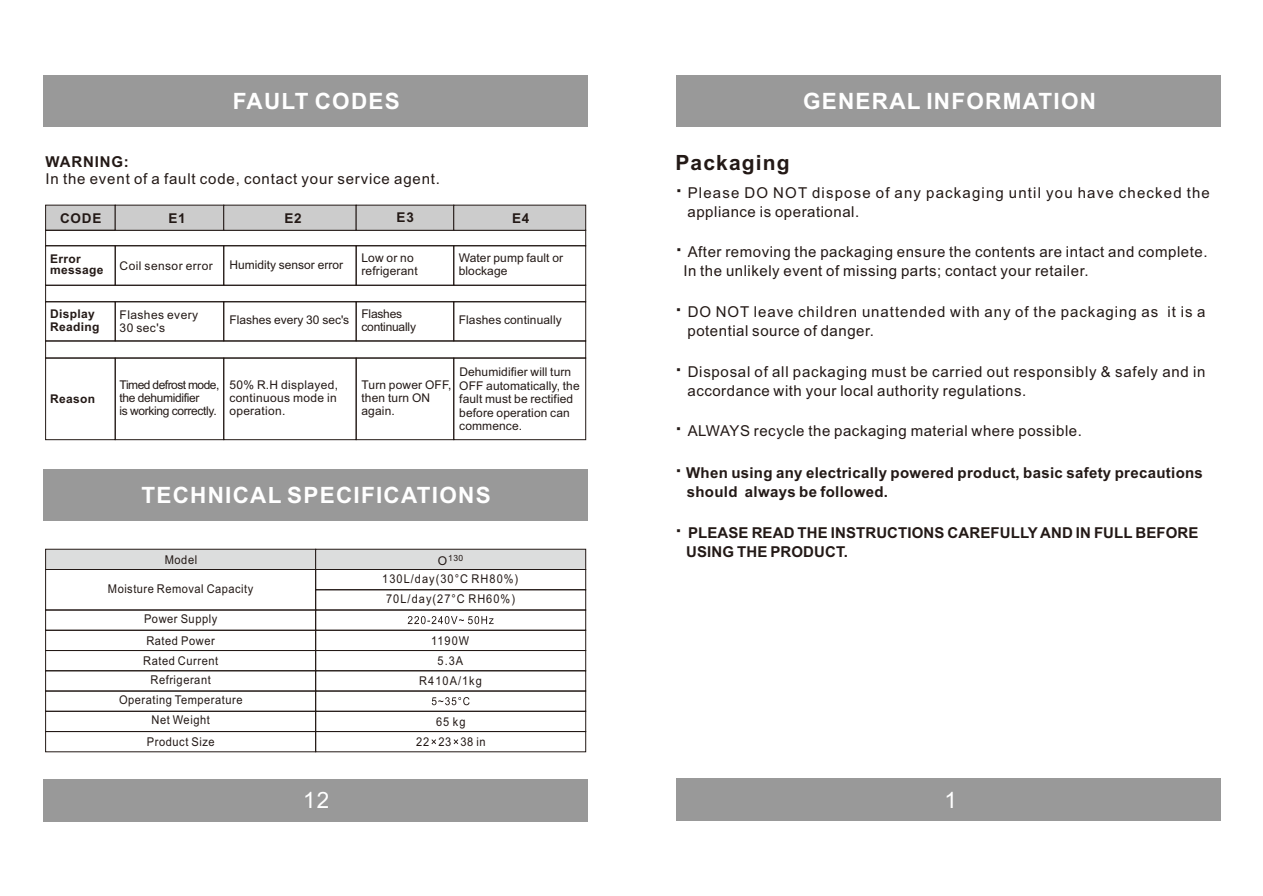
<style>
.page{position:relative;width:1263px;height:896px;background:#fff}
.page>*{position:absolute;margin:0;border:0;box-sizing:border-box;transform-origin:0 0}
.t1{font:700 22.5px "Arial";letter-spacing:.055em;color:#fff}
.t2{font:22.5px "Arial";color:#fff}
.t3{font:700 21px "Arial";letter-spacing:.055em;color:#231916}
.t4{font:15px/18.9px "Arial";letter-spacing:.035em;color:#231916}
.t5{font:700 15px/18.9px "Arial";letter-spacing:.02em;color:#231916}
.t6{font:15px/18.9px "Arial";letter-spacing:.065em;color:#231916}
.t7{font:15px/18.9px "Arial";letter-spacing:.075em;color:#231916}
.t8{font:15px "Arial";letter-spacing:.055em;color:#231916}
.t9{font:700 15px "Arial";letter-spacing:.055em;color:#231916}
.t10{font:700 13.5px "Arial";letter-spacing:.055em;color:#231916}
.t11{font:12.15px/20.9px "Arial";letter-spacing:.05em;color:#231916;scale:.92 1}
.t12{font:12.15px/20.4px "Arial";letter-spacing:.095em;color:#231916;text-align:center;scale:.91 1}
.t13{font:12.15px "Arial";letter-spacing:.05em;color:#231916;scale:.91 1}
.t14{font:12px/13.4px "Arial";letter-spacing:.01em;color:#231916}
.t15{font:12px/13.4px "Arial";letter-spacing:-.03em;color:#231916}
.t16{font:12px/13.4px "Arial";letter-spacing:.035em;color:#231916}
.t17{font:700 12px/11.6px "Arial";letter-spacing:.03em;color:#231916}
.t18{font:12px/13.4px "Arial";letter-spacing:-.02em;color:#231916}
.t19{font:8.55px "Arial";color:#231916}
.s1{font-size:12.15px}
.s2{font-weight:700;font-size:21px}
.s3{font-size:21px}
</style>
<div class="page">
<div style="left:676px;top:75px;width:545px;height:51px;background:#999"></div>
<div style="left:676px;top:777px;width:545px;height:43px;background:#999"></div>
<div style="left:44px;top:778px;width:544px;height:43px;background:#999"></div>
<div style="left:44px;top:75px;width:544px;height:51px;background:#999"></div>
<div style="left:45px;top:245px;width:71px;height:40px;border:1px solid #231916"></div>
<div style="left:45px;top:285px;width:541px;height:17px;border:1px solid #231916"></div>
<div style="left:45px;top:301px;width:71px;height:40px;border:1px solid #231916"></div>
<div style="left:45px;top:357px;width:71px;height:83px;border:1px solid #231916"></div>
<div style="left:115px;top:245px;width:109px;height:40px;border:1px solid #231916"></div>
<div style="left:115px;top:301px;width:109px;height:40px;border:1px solid #231916"></div>
<div style="left:115px;top:357px;width:109px;height:83px;border:1px solid #231916"></div>
<div style="left:223px;top:245px;width:134px;height:40px;border:1px solid #231916"></div>
<div style="left:223px;top:301px;width:134px;height:40px;border:1px solid #231916"></div>
<div style="left:223px;top:357px;width:134px;height:83px;border:1px solid #231916"></div>
<div style="left:356px;top:245px;width:98px;height:40px;border:1px solid #231916"></div>
<div style="left:356px;top:301px;width:98px;height:40px;border:1px solid #231916"></div>
<div style="left:356px;top:357px;width:98px;height:83px;border:1px solid #231916"></div>
<svg style="left:45px;top:204px;width:541px;height:27px;background:#bdbdbc"></svg>
<div style="left:453px;top:245px;width:133px;height:40px;border:1px solid #231916"></div>
<div style="left:453px;top:301px;width:133px;height:40px;border:1px solid #231916"></div>
<div style="left:453px;top:357px;width:133px;height:83px;border:1px solid #231916"></div>
<svg style="left:45px;top:548px;width:541px;height:20px;background:#d3d3d3"></svg>
<div style="left:315px;top:568px;width:271px;height:22px;border:1px solid #231916"></div>
<div style="left:45px;top:568px;width:271px;height:42px;border:1px solid #231916"></div>
<div style="left:315px;top:589px;width:271px;height:21px;border:1px solid #231916"></div>
<div style="left:45px;top:609px;width:271px;height:21px;border:1px solid #231916"></div>
<div style="left:315px;top:609px;width:271px;height:21px;border:1px solid #231916"></div>
<div style="left:45px;top:629px;width:271px;height:21px;border:1px solid #231916"></div>
<div style="left:315px;top:629px;width:271px;height:21px;border:1px solid #231916"></div>
<div style="left:45px;top:649px;width:271px;height:21px;border:1px solid #231916"></div>
<div style="left:315px;top:649px;width:271px;height:21px;border:1px solid #231916"></div>
<div style="left:45px;top:670px;width:271px;height:21px;border:1px solid #231916"></div>
<div style="left:315px;top:670px;width:271px;height:21px;border:1px solid #231916"></div>
<div style="left:45px;top:690px;width:271px;height:21px;border:1px solid #231916"></div>
<div style="left:315px;top:690px;width:271px;height:21px;border:1px solid #231916"></div>
<div style="left:45px;top:710px;width:271px;height:21px;border:1px solid #231916"></div>
<div style="left:315px;top:710px;width:271px;height:21px;border:1px solid #231916"></div>
<div style="left:45px;top:730px;width:271px;height:21px;border:1px solid #231916"></div>
<div style="left:315px;top:730px;width:271px;height:21px;border:1px solid #231916"></div>
<div style="left:44px;top:469px;width:544px;height:51px;background:#999"></div>
<svg style="left:408px;top:616px;width:86px;height:8px"></svg>
<svg style="left:432px;top:697px;width:38px;height:8px"></svg>
<svg style="left:431px;top:739px;width:5px;height:4px"></svg>
<svg style="left:454px;top:739px;width:4px;height:4px"></svg>
<h1 class="t1" style="left:233px;top:92px;width:171px">FAULT CODES</h1>
<p class="t9" style="left:46px;top:156px;width:85px">WARNING:</p>
<p class="t8" style="left:46px;top:173px;width:396px">In the event of a fault code, contact your service agent.</p>
<p class="t10" style="left:60px;top:212px;width:43px">CODE</p>
<p class="t17" style="left:50px;top:254px;width:55px">Error message</p>
<p class="t17" style="left:50px;top:308px;width:51px;line-height:13.4px">Display<br>Reading</p>
<p class="t10" style="left:169px;top:213px;width:19px">E1</p>
<p class="t10" style="left:284px;top:213px;width:19px">E2</p>
<p class="t10" style="left:397px;top:212px;width:19px">E3</p>
<p class="t10" style="left:512px;top:213px;width:19px">E4</p>
<p class="t16" style="left:120px;top:260px;width:95px">Coil sensor error</p>
<p class="t14" style="left:459px;top:252px;width:106px">Water pump fault or blockage</p>
<p class="t14" style="left:459px;top:314px;width:105px">Flashes continually</p>
<p class="t14" style="left:361px;top:252px;width:58px">Low or no refrigerant</p>
<p class="t18" style="left:361px;top:308px;width:56px">Flashes continually</p>
<p class="t14" style="left:229px;top:258px;width:115px">Humidity sensor error</p>
<p class="t16" style="left:120px;top:309px;width:80px">Flashes every<br>30 sec's</p>
<p class="t14" style="left:229px;top:314px;width:121px">Flashes every 30 sec's</p>
<p class="t17" style="left:50px;top:394px;width:47px">Reason</p>
<p class="t15" style="left:120px;top:378px;width:101px">Timed defrost mode, the dehumidifier<br>is working correctly.</p>
<p class="t14" style="left:229px;top:378px;width:110px;text-align:justify">50% R.H displayed, continuous mode in operation.</p>
<p class="t14" style="left:361px;top:378px;width:92px">Turn power OFF, then turn ON again.</p>
<p class="t14" style="left:459px;top:366px;width:122px">Dehumidifier will turn<br>OFF automatically, the fault must be rectified before operation can commence.</p>
<h1 class="t1" style="left:141px;top:486px;width:351px">TECHNICAL SPECIFICATIONS</h1>
<p class="t11" style="left:165px;top:549px;width:37px">Model</p>
<p class="t19" style="left:438px;top:555px;width:27px"><span class="s1">O</span>130</p>
<p class="t11" style="left:108px;top:579px;width:160px">Moisture Removal Capacity</p>
<p class="t12" style="left:382px;top:569px;width:151px">130L/day(30°C RH80%)</p>
<p class="t12" style="left:386px;top:589px;width:143px">70L/day(27°C RH60%)</p>
<p class="t12" style="left:419px;top:631px;width:70px">1190W<br>5.3A<br>R410A/1kg</p>
<p class="t13" style="left:436px;top:716px;width:34px">65 kg</p>
<p class="t11" style="left:143px;top:609px;width:83px">Power Supply<br>Rated Power<br>Rated Current</p>
<p class="t11" style="left:119px;top:670px;width:136px;line-height:20.2px;text-align:center">Refrigerant<br>Operating Temperature<br>Net Weight</p>
<p class="t11" style="left:147px;top:732px;width:75px">Product Size</p>
<p class="t11" style="left:416px;top:732px;width:77px">22 23 38 in</p>
<h1 class="t1" style="left:803px;top:92px;width:294px">GENERAL INFORMATION</h1>
<h2 class="t3" style="left:675px;top:155px;width:116px">Packaging</h2>
<p class="t7" style="left:687px;top:184px;width:524px;text-indent:-12px"><span class="s2">·</span> Please DO NOT dispose of any packaging until you have checked the appliance is operational.</p>
<p class="t4" style="left:683px;top:244px;width:526px;text-indent:-8px"><span class="s2">·</span> After removing the packaging ensure the contents are intact and complete.<br>In the unlikely event of missing parts; contact your retailer.</p>
<p class="t6" style="left:687px;top:303px;width:520px;text-indent:-12px"><span class="s2">·</span> DO NOT leave children unattended with any of the packaging as it is a potential source of danger.</p>
<p class="t4" style="left:687px;top:363px;width:519px;text-indent:-12px"><span class="s2">·</span> Disposal of all packaging must be carried out responsibly &amp; safely and in accordance with your local authority regulations.</p>
<p class="t4" style="left:675px;top:422px;width:408px"><span class="s2">·</span> ALWAYS recycle the packaging material where possible.</p>
<p class="t5" style="left:687px;top:465px;width:518px;text-indent:-12px"><span class="s3">·</span> When using any electrically powered product, basic safety precautions should always be followed.</p>
<p class="t5" style="left:686px;top:524px;width:514px;text-indent:-11px"><span class="s3">·</span> PLEASE READ THE INSTRUCTIONS CAREFULLY AND IN FULL BEFORE<br>USING THE PRODUCT.</p>
<h1 class="t2" style="left:303px;top:791px;width:28px">12</h1>
<h1 class="t2" style="left:944px;top:790px;width:14px">1</h1>
</div>
